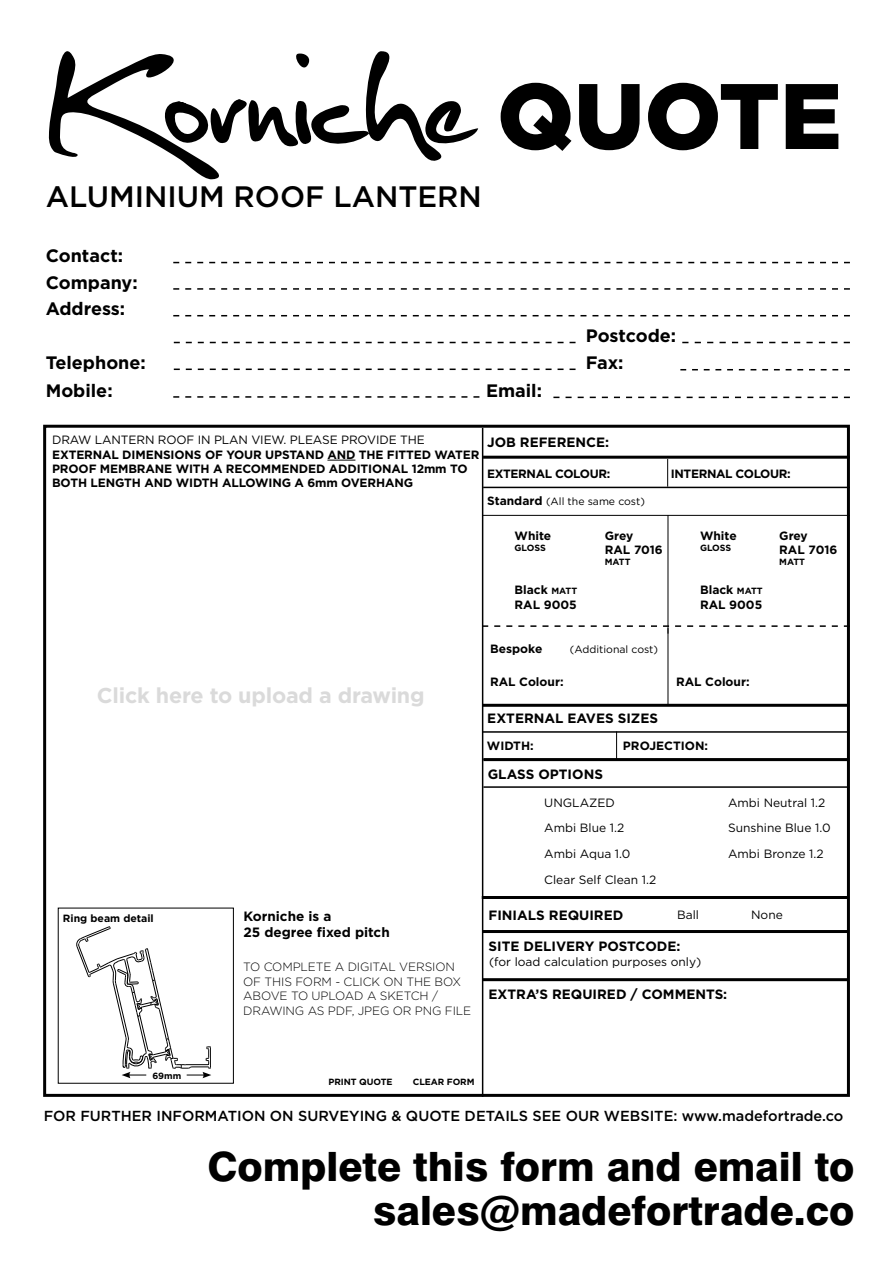
<style>
.page{position:relative;width:893px;height:1263px;background:#fff}
.page>*{position:absolute;margin:0;border:0;box-sizing:border-box;transform-origin:0 0}
.t1{font:900 92.7px "Gotham";color:#000}
.t2{font:800 40.5px/43.5px "Swiss 721 BT";color:#000;text-align:right}
.t3{font:500 29.55px "Gotham";color:#000}
.t4{font:700 21.45px "Gotham";letter-spacing:-.01em;color:#dadada}
.t5{font:700 18px/26.5px "Gotham";color:#000}
.t6{font:500 14.55px "Gotham";color:#000}
.t7{font:700 13.5px/16.2px "Gotham";color:#000}
.t8{font:700 12px/14.4px "Gotham";letter-spacing:-.01em;color:#000}
.t9{font:12px/25.5px "Gotham";color:#000}
.t10{font:300 12px/14.4px "Gotham";letter-spacing:-.01em;color:#000}
.t11{font:700 12px "Gotham";letter-spacing:-.03em;color:#000}
.t12{font:10.5px "Gotham";color:#000}
.t13{font:700 10.5px "Gotham";color:#000}
.t14{font:700 9px "Gotham";letter-spacing:-.01em;color:#000}
.s1{font-weight:700;font-size:12px}
.s2{font-size:9px}
</style>
<div class="page">
<div style="left:43px;top:425px;width:807px;height:672px;border:3px solid #000"></div>
<hr style="left:482px;top:428px;width:1px;height:669px;background:#000">
<hr style="left:483px;top:704px;width:366px;height:3px;background:#000">
<hr style="left:483px;top:731px;width:366px;height:2px;background:#000">
<hr style="left:483px;top:758px;width:366px;height:3px;background:#000">
<hr style="left:483px;top:786px;width:366px;height:2px;background:#000">
<svg style="left:616px;top:731px;width:1px;height:27px"></svg>
<svg style="left:327px;top:460px;width:28px;height:1px"></svg>
<svg style="left:667px;top:459px;width:1px;height:28px"></svg>
<hr style="left:482px;top:896px;width:366px;height:3px;background:#000">
<hr style="left:482px;top:930px;width:365px;height:3px;background:#000">
<svg style="left:173px;top:262px;width:677px;height:1px"></svg>
<svg style="left:173px;top:288px;width:677px;height:2px"></svg>
<svg style="left:173px;top:315px;width:677px;height:1px"></svg>
<svg style="left:174px;top:342px;width:402px;height:1px"></svg>
<svg style="left:682px;top:342px;width:168px;height:1px"></svg>
<svg style="left:174px;top:369px;width:402px;height:1px"></svg>
<svg style="left:680px;top:369px;width:170px;height:1px"></svg>
<svg style="left:173px;top:396px;width:306px;height:2px"></svg>
<svg style="left:553px;top:397px;width:297px;height:1px"></svg>
<svg style="left:48px;top:51px;width:430px;height:129px"></svg>
<hr style="left:483px;top:487px;width:367px;height:1px;background:#000">
<hr style="left:482px;top:978px;width:365px;height:3px;background:#000">
<svg style="left:77px;top:927px;width:134px;height:151px"></svg>
<hr style="left:483px;top:456px;width:367px;height:3px;background:#000">
<hr style="left:482px;top:515px;width:368px;height:1px;background:#000">
<hr style="left:668px;top:515px;width:1px;height:119px;background:#000">
<svg style="left:483px;top:625px;width:367px;height:2px"></svg>
<hr style="left:668px;top:628px;width:1px;height:78px;background:#000">
<h3 class="t3" style="left:46px;top:179px;width:438px">ALUMINIUM ROOF LANTERN</h3>
<h3 class="t5" style="left:46px;top:242px;width:94px">Contact:<br>Company:<br>Address:</h3>
<h1 class="t1" style="left:497px;top:63px;width:346px">QUOTE</h1>
<h3 class="t5" style="left:586px;top:322px;width:92px">Postcode:</h3>
<h3 class="t5" style="left:46px;top:349px;width:102px">Telephone:</h3>
<h3 class="t5" style="left:586px;top:349px;width:39px">Fax:</h3>
<h3 class="t5" style="left:46px;top:376px;width:68px">Mobile:</h3>
<h3 class="t5" style="left:486px;top:377px;width:58px">Email:</h3>
<p class="t9" style="left:52px;top:427px;width:374px">DRAW LANTERN ROOF IN PLAN VIEW. PLEASE PROVIDE THE</p>
<p class="t8" style="left:52px;top:447px;width:429px">EXTERNAL DIMENSIONS OF YOUR UPSTAND AND THE FITTED WATER<br>PROOF MEMBRANE WITH A RECOMMENDED ADDITIONAL 12mm TO<br>BOTH LENGTH AND WIDTH ALLOWING A 6mm OVERHANG</p>
<p class="t7" style="left:487px;top:434px;width:124px">JOB REFERENCE:</p>
<p class="t11" style="left:487px;top:466px;width:125px">EXTERNAL COLOUR:</p>
<p class="t11" style="left:671px;top:466px;width:121px">INTERNAL COLOUR:</p>
<p class="t12" style="left:487px;top:495px;width:159px"><span class="s1">Standard</span> (All the same cost)</p>
<p class="t8" style="left:514px;top:528px;width:38px">White</p>
<p class="t14" style="left:514px;top:542px;width:33px">GLOSS</p>
<p class="t8" style="left:605px;top:528px;width:60px">Grey<br>RAL 7016</p>
<p class="t14" style="left:605px;top:557px;width:27px">MATT</p>
<p class="t8" style="left:700px;top:528px;width:38px">White</p>
<p class="t14" style="left:700px;top:542px;width:33px">GLOSS</p>
<p class="t8" style="left:779px;top:528px;width:60px">Grey<br>RAL 7016</p>
<p class="t14" style="left:779px;top:557px;width:27px">MATT</p>
<p class="t8" style="left:514px;top:582px;width:64px">Black <span class="s2">MATT<br></span>RAL 9005</p>
<p class="t8" style="left:700px;top:582px;width:64px">Black <span class="s2">MATT<br></span>RAL 9005</p>
<h3 class="t4" style="left:97px;top:683px;width:329px">Click here to upload a drawing</h3>
<p class="t13" style="left:63px;top:912px;width:92px">Ring beam detail</p>
<p class="t7" style="left:243px;top:907px;width:148px">Korniche is a<br>25 degree fixed pitch</p>
<p class="t10" style="left:243px;top:960px;width:230px">TO COMPLETE A DIGITAL VERSION<br>OF THIS FORM - CLICK ON THE BOX<br>ABOVE TO UPLOAD A SKETCH /<br>DRAWING AS PDF, JPEG OR PNG FILE</p>
<p class="t8" style="left:490px;top:641px;width:54px">Bespoke</p>
<p class="t12" style="left:570px;top:643px;width:90px">(Additional cost)</p>
<p class="t8" style="left:490px;top:674px;width:75px">RAL Colour:</p>
<p class="t8" style="left:676px;top:674px;width:75px">RAL Colour:</p>
<p class="t7" style="left:487px;top:710px;width:172px">EXTERNAL EAVES SIZES</p>
<p class="t8" style="left:623px;top:738px;width:87px">PROJECTION:</p>
<p class="t8" style="left:487px;top:738px;width:48px">WIDTH:</p>
<p class="t7" style="left:488px;top:766px;width:117px">GLASS OPTIONS</p>
<p class="t9" style="left:544px;top:790px;width:113px">UNGLAZED<br>Ambi Blue 1.2<br>Ambi Aqua 1.0<br>Clear Self Clean 1.2</p>
<p class="t9" style="left:728px;top:790px;width:104px">Ambi Neutral 1.2<br>Sunshine Blue 1.0<br>Ambi Bronze 1.2</p>
<p class="t7" style="left:489px;top:906px;width:136px">FINIALS REQUIRED</p>
<p class="t9" style="left:677px;top:902px;width:23px">Ball</p>
<p class="t9" style="left:751px;top:902px;width:33px">None</p>
<p class="t7" style="left:489px;top:937px;width:193px">SITE DELIVERY POSTCODE:</p>
<p class="t9" style="left:489px;top:948px;width:214px">(for load calculation purposes only)</p>
<p class="t7" style="left:489px;top:986px;width:240px">EXTRA’S REQUIRED / COMMENTS:</p>
<p class="t14" style="left:152px;top:1070px;width:30px">69mm</p>
<p class="t14" style="left:328px;top:1077px;width:65px">PRINT QUOTE</p>
<p class="t14" style="left:413px;top:1077px;width:63px">CLEAR FORM</p>
<p class="t6" style="left:44px;top:1107px;width:801px">FOR FURTHER INFORMATION ON SURVEYING &amp; QUOTE DETAILS SEE OUR WEBSITE: www.madefortrade.co</p>
<h2 class="t2" style="left:207px;top:1145px;width:649px">Complete this form and email to sales@madefortrade.co</h2>
</div>
